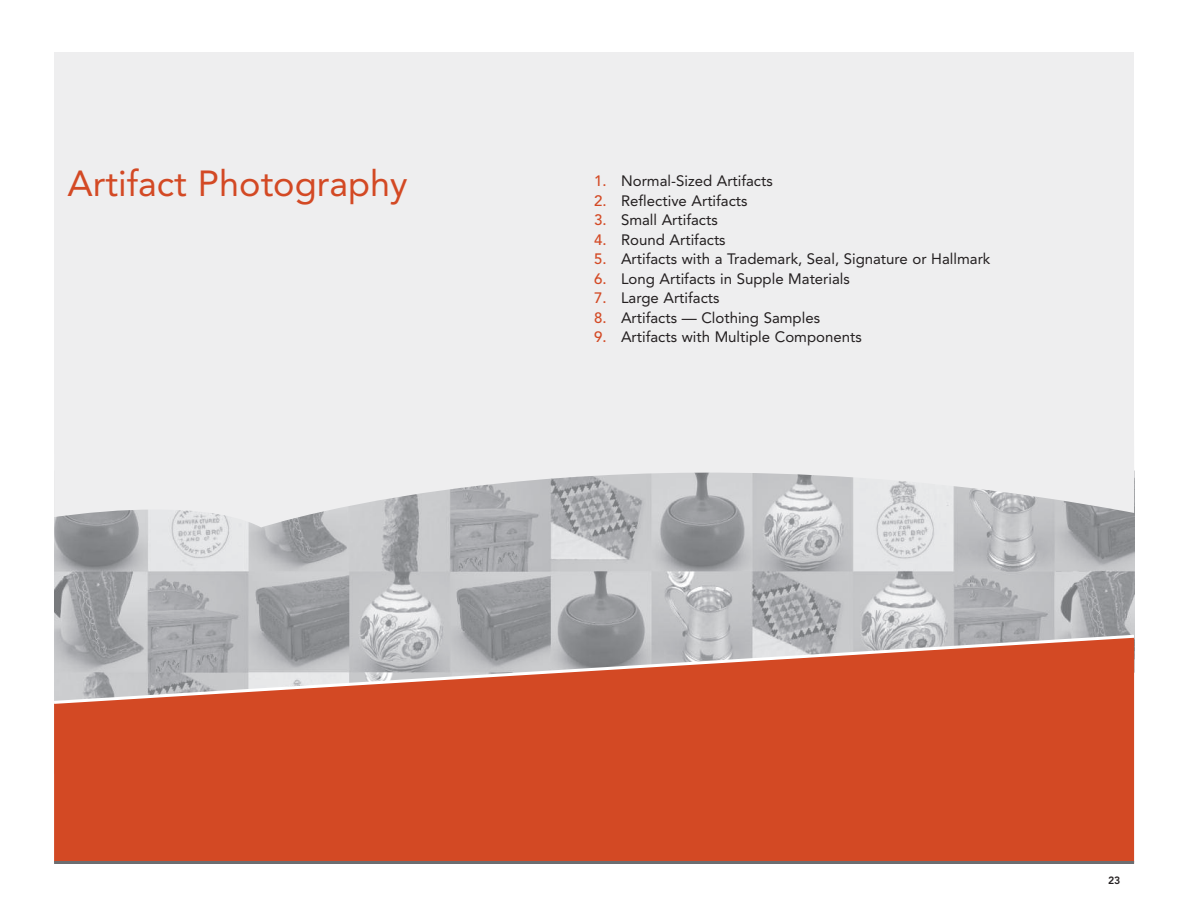
<style>
.page{position:relative;width:1188px;height:918px;background:#fff}
.page>*{position:absolute;margin:0;border:0;box-sizing:border-box;transform-origin:0 0}
.t1{font:36px "Avenir";color:#d34924}
.t2{font:15px "Avenir";color:#231f20}
.t3{font:800 10.5px "Avenir";color:#231f20}
.s1{font-weight:500;color:#d34924}
</style>
<div class="page">
<div style="left:54px;top:52px;width:1080px;height:810px;background:#eeeeef"></div>
<img style="left:54px;top:527px;width:1080px;height:106px">
<div style="left:54px;top:706px;width:1080px;height:155px;background:#d34924"></div>
<svg style="left:54px;top:472px;width:1080px;height:55px"></svg>
<hr style="left:54px;top:861px;width:1080px;height:3px;background:#6c6d70">
<svg style="left:54px;top:633px;width:1081px;height:73px;background:#c58373"></svg>
<h1 class="t1" style="left:68px;top:168px;width:341px">Artifact Photography</h1>
<p class="t2" style="left:594px;top:175px;width:180px"><span class="s1">1.</span> Normal-Sized Artifacts</p>
<p class="t2" style="left:594px;top:195px;width:155px"><span class="s1">2.</span> Reflective Artifacts</p>
<p class="t2" style="left:594px;top:214px;width:125px"><span class="s1">3.</span> Small Artifacts</p>
<p class="t2" style="left:594px;top:234px;width:133px"><span class="s1">4.</span> Round Artifacts</p>
<p class="t2" style="left:594px;top:253px;width:398px"><span class="s1">5.</span> Artifacts with a Trademark, Seal, Signature or Hallmark</p>
<p class="t2" style="left:594px;top:273px;width:257px"><span class="s1">6.</span> Long Artifacts in Supple Materials</p>
<p class="t2" style="left:594px;top:292px;width:127px"><span class="s1">7.</span> Large Artifacts</p>
<p class="t2" style="left:594px;top:312px;width:228px"><span class="s1">8.</span> Artifacts — Clothing Samples</p>
<p class="t2" style="left:594px;top:331px;width:269px"><span class="s1">9.</span> Artifacts with Multiple Components</p>
<p class="t3" style="left:1108px;top:876px;width:14px">23</p>
</div>
